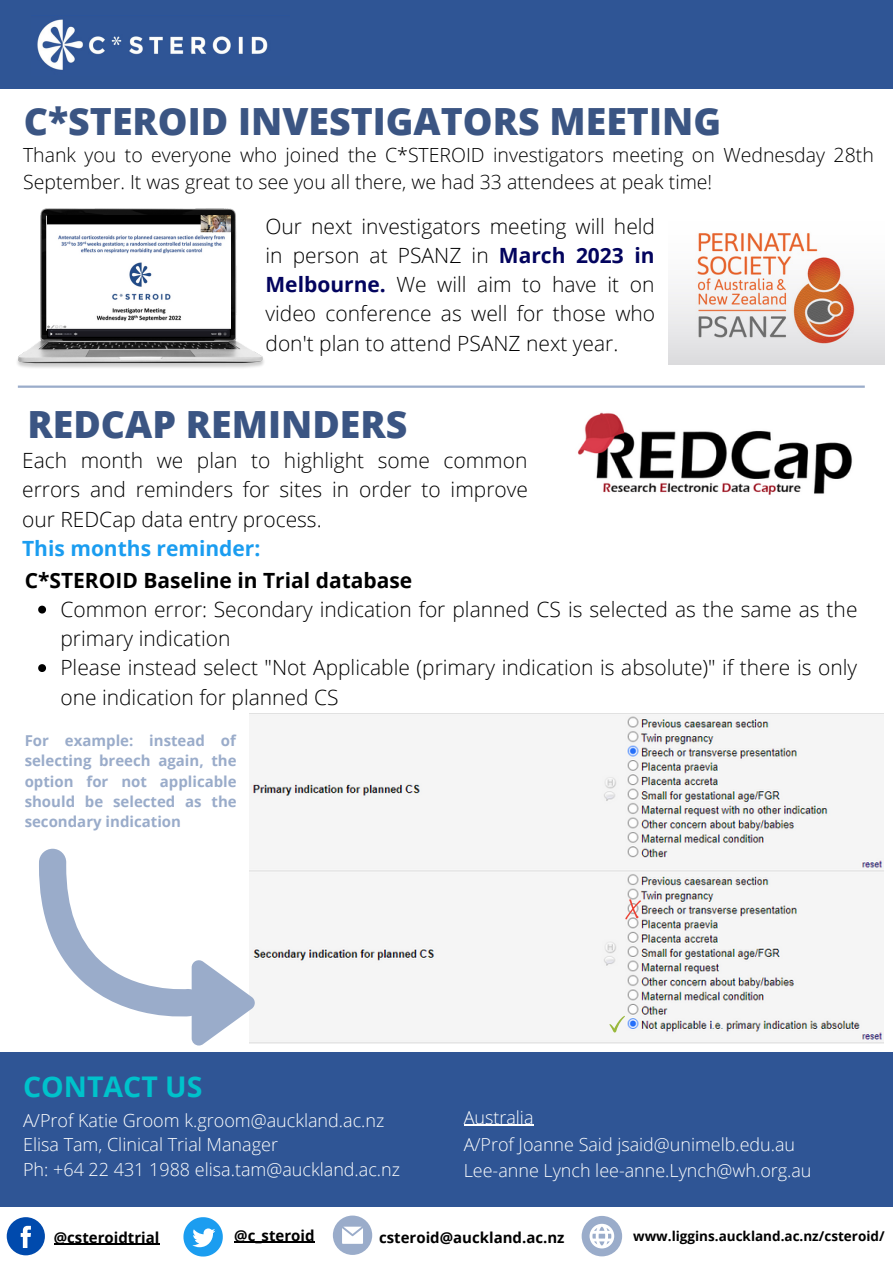
<style>
.page{position:relative;width:893px;height:1264px;background:#fff}
.page>*{position:absolute;margin:0;border:0;box-sizing:border-box;transform-origin:0 0}
.t1{font:800 37.5px "Open Sans";color:#3b5583}
.t2{font:700 28.5px "Open Sans";color:#00c2cb}
.t3{font:300 21px/29.2px "Open Sans";color:#000;text-align:justify}
.t4{font:700 21px "Open Sans";color:#000}
.t5{font:700 21px "Open Sans";color:#1b9df0}
.t6{font:300 19.5px/27px "Open Sans";color:#000}
.t7{font:300 18px/24.8px "Open Sans";color:#fff}
.t8{font:700 15px/20.2px "Open Sans";color:#9aacca;text-align:justify}
.t9{font:700 15px "Open Sans";color:#000}
.t10{font:700 13.5px "Open Sans";color:#000}
.s1{font-weight:700;color:#03045e}
</style>
<div class="page">
<div style="left:0;top:0;width:892px;height:89px;background:#2f5595"></div>
<img style="left:37px;top:19px;width:231px;height:51px">
<div style="left:0;top:1052px;width:892px;height:154px;background:#2f5595"></div>
<svg style="left:7px;top:1217px;width:38px;height:38px"></svg>
<svg style="left:333px;top:1215px;width:39px;height:39px"></svg>
<svg style="left:581px;top:1216px;width:41px;height:40px"></svg>
<hr style="left:54px;top:1243px;width:105px;height:1px;background:#000">
<svg style="left:183px;top:1217px;width:40px;height:39px"></svg>
<hr style="left:18px;top:385px;width:846px;height:3px;background:#9aacca">
<img style="left:578px;top:412px;width:274px;height:83px">
<img style="left:249px;top:714px;width:634px;height:329px">
<img style="left:17px;top:208px;width:247px;height:160px">
<img style="left:47px;top:215px;width:184px;height:122px">
<svg style="left:39px;top:848px;width:216px;height:197px"></svg>
<img style="left:668px;top:233px;width:216px;height:131px">
<svg style="left:625px;top:899px;width:16px;height:20px"></svg>
<svg style="left:609px;top:1015px;width:16px;height:17px"></svg>
<hr style="left:463px;top:1124px;width:70px;height:1px;background:#fff">
<hr style="left:234px;top:1241px;width:80px;height:1px;background:#000">
<svg style="left:38px;top:605px;width:8px;height:8px"></svg>
<svg style="left:38px;top:664px;width:8px;height:8px"></svg>
<h1 class="t1" style="left:24px;top:95px;width:698px">C*STEROID INVESTIGATORS MEETING</h1>
<p class="t6" style="left:23px;top:141px;width:852px">Thank you to everyone who joined the C*STEROID investigators meeting on Wednesday 28th<br>September. It was great to see you all there, we had 33 attendees at peak time!</p>
<p class="t3" style="left:265px;top:211px;width:391px">Our next investigators meeting will held in person at PSANZ in <span class="s1">March 2023 in Melbourne.</span> We will aim to have it on video conference as well for those who don't plan to attend PSANZ next year.</p>
<h1 class="t1" style="left:27px;top:398px;width:381px">REDCAP REMINDERS</h1>
<p class="t3" style="left:22px;top:445px;width:507px">Each month we plan to highlight some common errors and reminders for sites in order to improve our REDCap data entry process.</p>
<p class="t5" style="left:22px;top:533px;width:240px">This months reminder:</p>
<p class="t4" style="left:25px;top:565px;width:389px">C*STEROID Baseline in Trial database</p>
<p class="t3" style="left:60px;top:594px;width:798px;text-align:left">Common error: Secondary indication for planned CS is selected as the same as the primary indication<br>Please instead select "Not Applicable (primary indication is absolute)" if there is only one indication for planned CS</p>
<p class="t8" style="left:25px;top:730px;width:213px">For example: instead of selecting breech again, the option for not applicable should be selected as the secondary indication</p>
<h2 class="t2" style="left:23px;top:1066px;width:181px">CONTACT US</h2>
<p class="t7" style="left:23px;top:1107px;width:378px">A/Prof Katie Groom k.groom@auckland.ac.nz<br>Elisa Tam, Clinical Trial Manager<br>Ph: +64 22 431 1988 elisa.tam@auckland.ac.nz</p>
<p class="t7" style="left:463px;top:1103px;width:349px;line-height:26.8px">Australia<br>A/Prof Joanne Said jsaid@unimelb.edu.au<br>Lee-anne Lynch lee-anne.Lynch@wh.org.au</p>
<p class="t9" style="left:54px;top:1226px;width:107px">@csteroidtrial</p>
<p class="t9" style="left:234px;top:1224px;width:82px">@c_steroid</p>
<p class="t9" style="left:379px;top:1226px;width:187px">csteroid@auckland.ac.nz</p>
<p class="t10" style="left:633px;top:1226px;width:253px">www.liggins.auckland.ac.nz/csteroid/</p>
</div>
